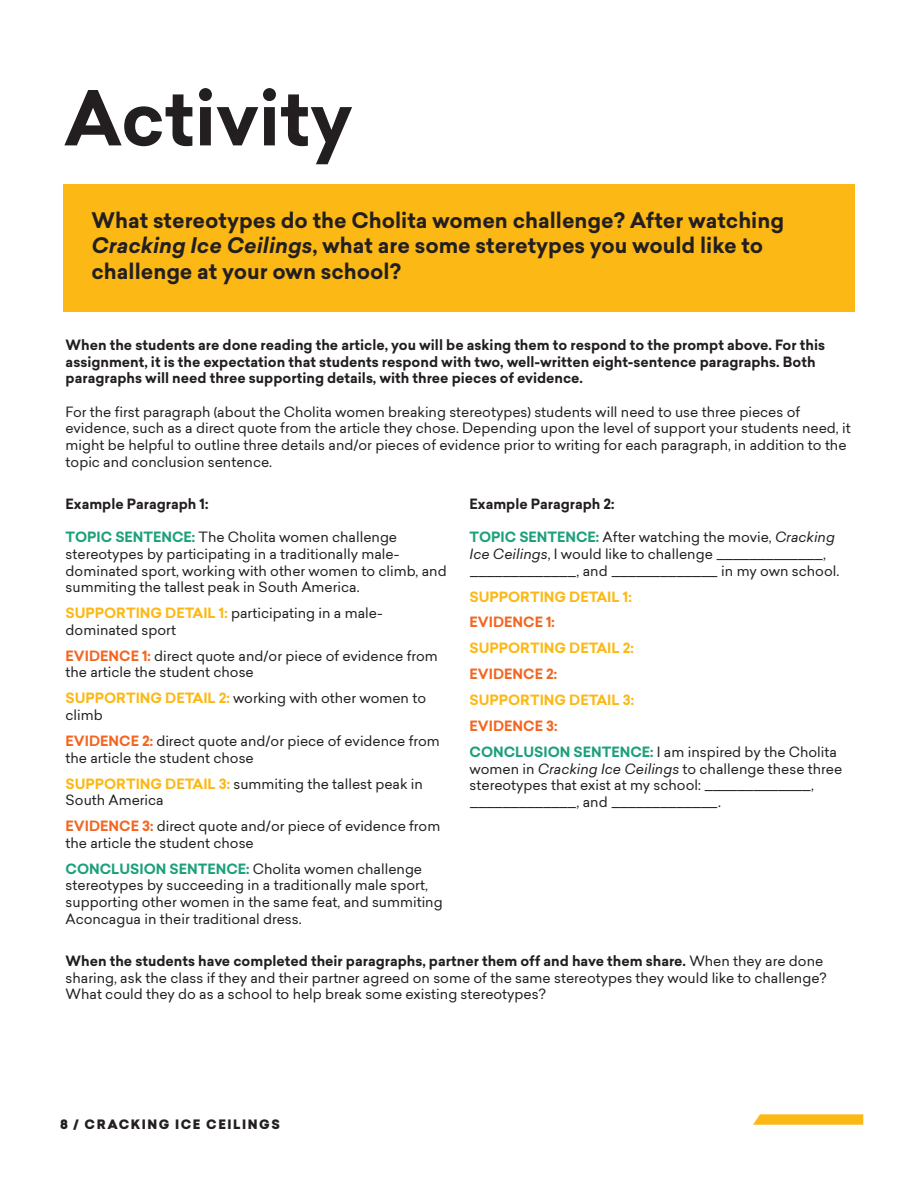
<style>
.page{position:relative;width:918px;height:1188px;background:#fff}
.page>*{position:absolute;margin:0;border:0;box-sizing:border-box;transform-origin:0 0}
.Titles{font:700 74.1px "Sailec";color:#231f20}
.Smaller_Titles{font:700 21px/25.2px "Sailec";color:#231f20}
.Body_Text{font:13.95px/16.6px "Sailec";color:#231f20}
.Body_Text-2{font:700 13.95px/16.6px "Sailec";color:#231f20}
.Body_Text-3{font:700 13.95px "Sailec";color:#fcb814}
.Body_Text-4{font:700 13.95px "Sailec";color:#f36621}
.t1{font:900 12.75px "Sailec";letter-spacing:.12em;color:#231f20}
.s1{font-style:italic}
.s2{font-weight:700;color:#1ba07a}
.s3{font-weight:700;color:#fcb814}
.s4{font-weight:700;color:#f36621}
.s5{font-weight:700}
</style>
<div class="page">
<svg style="left:753px;top:1114px;width:110px;height:11px"></svg>
<div style="left:63px;top:184px;width:791px;height:128px;background:#fcb814"></div>
<p class="Titles" style="left:64px;top:65px;width:290px">Activity</p>
<p class="Smaller_Titles" style="left:92px;top:208px;width:694px">What stereotypes do the Cholita women challenge? After watching<br><span class="s1">Cracking Ice Ceilings</span>, what are some steretypes you would like to challenge at your own school?</p>
<p class="Body_Text-2" style="left:66px;top:337px;width:761px">When the students are done reading the article, you will be asking them to respond to the prompt above. For this assignment, it is the expectation that students respond with two, well-written eight-sentence paragraphs. Both paragraphs will need three supporting details, with three pieces of evidence.</p>
<p class="Body_Text" style="left:66px;top:403px;width:787px">For the first paragraph (about the Cholita women breaking stereotypes) students will need to use three pieces of evidence, such as a direct quote from the article they chose. Depending upon the level of support your students need, it might be helpful to outline three details and/or pieces of evidence prior to writing for each paragraph, in addition to the topic and conclusion sentence.</p>
<p class="Body_Text-2" style="left:66px;top:496px;width:144px">Example Paragraph 1:</p>
<p class="Body_Text" style="left:66px;top:529px;width:383px"><span class="s2">TOPIC SENTENCE:</span> The Cholita women challenge stereotypes by participating in a traditionally male&shy;dominated sport, working with other women to climb, and summiting the tallest peak in South America.</p>
<p class="Body_Text" style="left:66px;top:605px;width:319px"><span class="s3">SUPPORTING DETAIL 1:</span> participating in a male&shy;dominated sport</p>
<p class="Body_Text" style="left:66px;top:647px;width:374px"><span class="s4">EVIDENCE 1:</span> direct quote and/or piece of evidence from the article the student chose</p>
<p class="Body_Text" style="left:66px;top:690px;width:362px"><span class="s3">SUPPORTING DETAIL 2:</span> working with other women to climb</p>
<p class="Body_Text" style="left:66px;top:732px;width:376px"><span class="s4">EVIDENCE 2:</span> direct quote and/or piece of evidence from the article the student chose</p>
<p class="Body_Text" style="left:66px;top:775px;width:359px"><span class="s3">SUPPORTING DETAIL 3:</span> summiting the tallest peak in<br>South America</p>
<p class="Body_Text" style="left:66px;top:817px;width:376px"><span class="s4">EVIDENCE 3:</span> direct quote and/or piece of evidence from the article the student chose</p>
<p class="Body_Text" style="left:66px;top:860px;width:379px"><span class="s2">CONCLUSION SENTENCE:</span> Cholita women challenge stereotypes by succeeding in a traditionally male sport, supporting other women in the same feat, and summiting Aconcagua in their traditional dress.</p>
<p class="Body_Text-2" style="left:470px;top:496px;width:146px">Example Paragraph 2:</p>
<p class="Body_Text" style="left:470px;top:529px;width:371px"><span class="s2">TOPIC SENTENCE:</span> After watching the movie, <span class="s1">Cracking<br>Ice Ceilings</span>, I would like to challenge _____________, _____________, and _____________ in my own school.</p>
<p class="Body_Text-3" style="left:470px;top:586px;width:164px">SUPPORTING DETAIL 1:</p>
<p class="Body_Text-4" style="left:470px;top:612px;width:87px">EVIDENCE 1:</p>
<p class="Body_Text-3" style="left:470px;top:638px;width:166px">SUPPORTING DETAIL 2:</p>
<p class="Body_Text-4" style="left:470px;top:664px;width:89px">EVIDENCE 2:</p>
<p class="Body_Text-3" style="left:470px;top:690px;width:166px">SUPPORTING DETAIL 3:</p>
<p class="Body_Text-4" style="left:470px;top:716px;width:89px">EVIDENCE 3:</p>
<p class="Body_Text" style="left:470px;top:743px;width:374px"><span class="s2">CONCLUSION SENTENCE:</span> I am inspired by the Cholita women in <span class="s1">Cracking Ice Ceilings</span> to challenge these three stereotypes that exist at my school: _____________, _____________, and _____________.</p>
<p class="Body_Text" style="left:66px;top:952px;width:762px"><span class="s5">When the students have completed their paragraphs, partner them off and have them share.</span> When they are done sharing, ask the class if they and their partner agreed on some of the same stereotypes they would like to challenge?<br>What could they do as a school to help break some existing stereotypes?</p>
<p class="t1" style="left:60px;top:1115px;width:222px">8 / CRACKING ICE CEILINGS</p>
</div>
